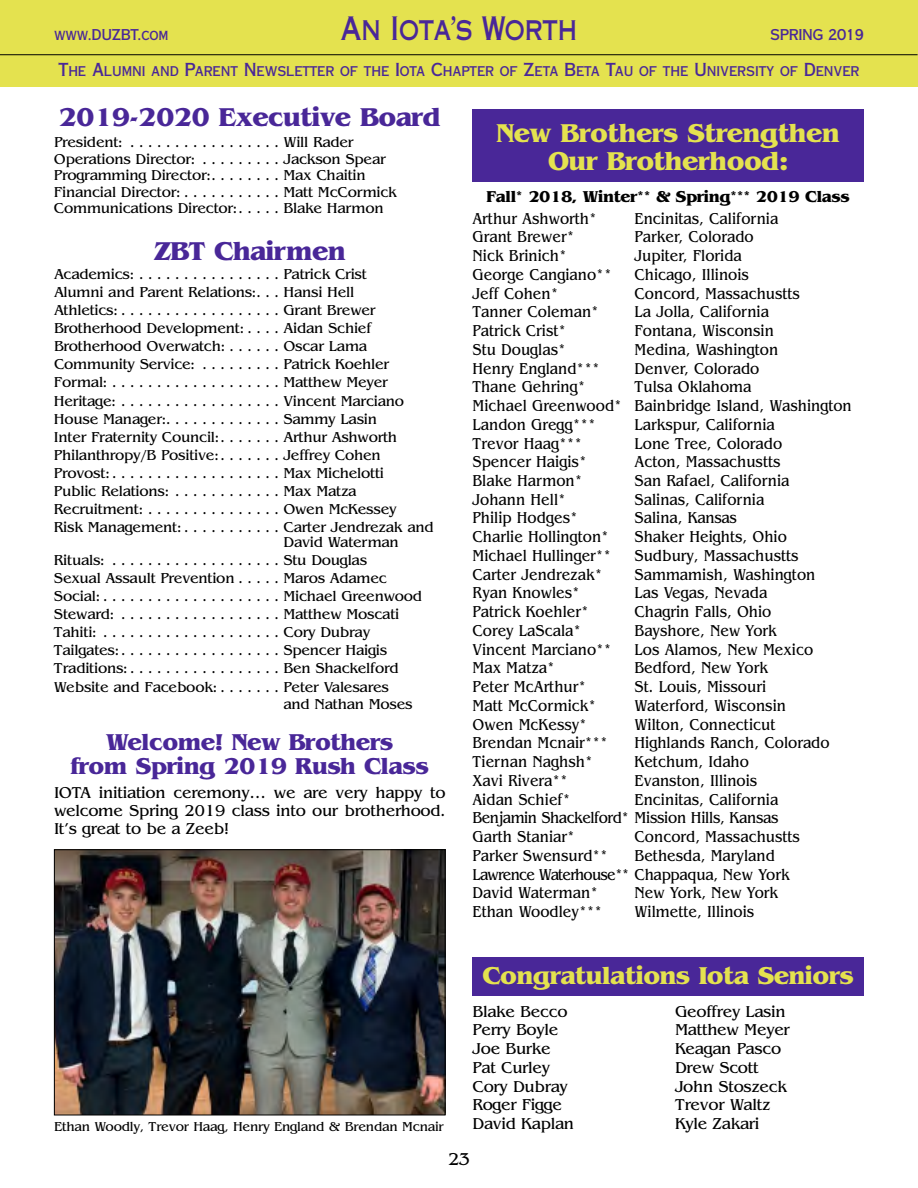
<style>
.page{position:relative;width:918px;height:1188px;background:#fff}
.page>*{position:absolute;margin:0;border:0;box-sizing:border-box;transform-origin:0 0}
.t1{font:32.4px "Copperplate Thirty One AB";letter-spacing:-.025em;color:#492798;scale:.74 1}
.t2{font:700 27px/28.5px "Benguiat";letter-spacing:-.02em;color:#e4e24f;text-align:center}
.t3{font:700 27px "Benguiat";letter-spacing:-.02em;color:#492798}
.t4{font:700 25.5px "Benguiat";letter-spacing:-.02em;color:#e4e24f}
.t5{font:700 24px/24px "Benguiat";letter-spacing:-.02em;color:#492798;text-align:center}
.t6{font:18px "Benguiat";color:#000}
.t7{font:16.5px/18.8px "Benguiat";color:#000;scale:.9 1}
.t8{font:16.5px "Benguiat";letter-spacing:-.02em;color:#000}
.t9{font:16.5px/18px "Benguiat";color:#000;text-align:justify}
.t10{font:700 16.5px "Benguiat";letter-spacing:-.02em;color:#000}
.t11{font:15px/18px "Benguiat";letter-spacing:-.02em;color:#000}
.t12{font:15px "Copperplate Thirty AB";letter-spacing:-.02em;color:#492798}
.t13{font:13.5px "Copperplate Thirty AB";letter-spacing:-.01em;color:#492798}
.t14{font:13.5px "Benguiat";letter-spacing:-.02em;color:#000}
.s1{font-size:18px}
</style>
<div class="page">
<div style="left:0;top:0;width:918px;height:87px;background:#e4e24f"></div>
<hr style="left:0;top:54px;width:918px;height:1px;background:#000">
<div style="left:472px;top:957px;width:392px;height:39px;background:#492798"></div>
<div style="left:472px;top:110px;width:392px;height:72px;background:#492798"></div>
<img style="left:56px;top:851px;width:387px;height:262px">
<div style="left:54px;top:849px;width:391px;height:266px;border:1px solid #000"></div>
<h1 class="t1" style="left:340px;top:17px;width:322px">An Iota’s Worth</h1>
<p class="t12" style="left:54px;top:30px;width:116px">www.DUZBT.com</p>
<p class="t12" style="left:770px;top:30px;width:95px">SPRING 2019</p>
<p class="t13" style="left:58px;top:66px;width:803px"><span class="s1">T</span>HE <span class="s1">A</span>LUMNI AND <span class="s1">P</span>ARENT <span class="s1">N</span>EWSLETTER OF THE <span class="s1">I</span>OTA <span class="s1">C</span>HAPTER OF <span class="s1">Z</span>ETA <span class="s1">B</span>ETA <span class="s1">T</span>AU OF THE <span class="s1">U</span>NIVERSITY OF <span class="s1">D</span>ENVER</p>
<h2 class="t3" style="left:58px;top:101px;width:384px">2019-2020 Executive Board</h2>
<p class="t11" style="left:54px;top:134px;width:344px;line-height:16.5px">President: . . . . . . . . . . . . . . . . . Will Rader Operations Director: . . . . . . . . . Jackson Spear Programming Director:. . . . . . . . Max Chaitin Financial Director: . . . . . . . . . . . Matt McCormick Communications Director:. . . . . Blake Harmon</p>
<h2 class="t3" style="left:154px;top:235px;width:193px">ZBT Chairmen</h2>
<p class="t11" style="left:54px;top:265px;width:381px">Academics: . . . . . . . . . . . . . . . . Patrick Crist<br>Alumni and Parent Relations:. . . Hansi Hell<br>Athletics: . . . . . . . . . . . . . . . . . . Grant Brewer Brotherhood Development: . . . . Aidan Schief Brotherhood Overwatch: . . . . . . Oscar Lama Community Service: . . . . . . . . . Patrick Koehler Formal: . . . . . . . . . . . . . . . . . . . Matthew Meyer Heritage: . . . . . . . . . . . . . . . . . . Vincent Marciano House Manager:. . . . . . . . . . . . . Sammy Lasin<br>Inter Fraternity Council:. . . . . . . Arthur Ashworth Philanthropy/B Positive:. . . . . . . Jeffrey Cohen Provost:. . . . . . . . . . . . . . . . . . . Max Michelotti<br>Public Relations: . . . . . . . . . . . . Max Matza Recruitment: . . . . . . . . . . . . . . . Owen McKessey<br>Risk Management: . . . . . . . . . . . Carter Jendrezak and</p>
<p class="t11" style="left:54px;top:533px;width:370px;text-indent:230px">David Waterman Rituals: . . . . . . . . . . . . . . . . . . . Stu Douglas<br>Sexual Assault Prevention . . . . . Maros Adamec Social: . . . . . . . . . . . . . . . . . . . . Michael Greenwood Steward: . . . . . . . . . . . . . . . . . . Matthew Moscati Tahiti: . . . . . . . . . . . . . . . . . . . . Cory Dubray Tailgates:. . . . . . . . . . . . . . . . . . Spencer Haigis Traditions: . . . . . . . . . . . . . . . . . Ben Shackelford</p>
<p class="t11" style="left:284px;top:679px;width:131px;line-height:16.5px;text-indent:-230px">Website and Facebook: . . . . . . . Peter Valesares and Nathan Moses</p>
<h2 class="t2" style="left:497px;top:118px;width:345px">New Brothers Strengthen<br>Our Brotherhood:</h2>
<p class="t10" style="left:487px;top:186px;width:365px">Fall* 2018, Winter** &amp; Spring*** 2019 Class</p>
<p class="t7" style="left:473px;top:209px;width:140px">Arthur Ashworth*</p>
<p class="t7" style="left:635px;top:209px;width:161px">Encinitas, California</p>
<p class="t7" style="left:473px;top:227px;width:115px">Grant Brewer*</p>
<p class="t7" style="left:635px;top:227px;width:134px">Parker, Colorado</p>
<p class="t7" style="left:473px;top:246px;width:106px">Nick Brinich*</p>
<p class="t7" style="left:635px;top:246px;width:121px">Jupiter, Florida</p>
<p class="t7" style="left:473px;top:265px;width:156px">George Cangiano**</p>
<p class="t7" style="left:635px;top:265px;width:129px">Chicago, Illinois</p>
<p class="t7" style="left:473px;top:284px;width:97px">Jeff Cohen*</p>
<p class="t7" style="left:635px;top:284px;width:185px">Concord, Massachustts</p>
<p class="t7" style="left:473px;top:302px;width:142px">Tanner Coleman*</p>
<p class="t7" style="left:635px;top:302px;width:151px">La Jolla, California</p>
<p class="t7" style="left:473px;top:321px;width:106px">Patrick Crist*</p>
<p class="t7" style="left:635px;top:321px;width:156px">Fontana, Wisconsin</p>
<p class="t7" style="left:473px;top:340px;width:105px">Stu Douglas*</p>
<p class="t7" style="left:635px;top:340px;width:161px">Medina, Washington</p>
<p class="t7" style="left:473px;top:358px;width:143px">Henry England***</p>
<p class="t7" style="left:635px;top:358px;width:140px">Denver, Colorado</p>
<p class="t7" style="left:473px;top:377px;width:127px">Thane Gehring*</p>
<p class="t7" style="left:473px;top:377px;width:423px;text-indent:162px">Tulsa Oklahoma<br>Michael Greenwood* Bainbridge Island, Washington<br>Landon Gregg***</p>
<p class="t7" style="left:635px;top:415px;width:157px">Larkspur, California</p>
<p class="t7" style="left:473px;top:433px;width:124px">Trevor Haag***</p>
<p class="t7" style="left:635px;top:433px;width:166px">Lone Tree, Colorado</p>
<p class="t7" style="left:473px;top:452px;width:128px">Spencer Haigis*</p>
<p class="t7" style="left:635px;top:452px;width:164px">Acton, Massachustts</p>
<p class="t7" style="left:473px;top:471px;width:124px">Blake Harmon*</p>
<p class="t7" style="left:635px;top:471px;width:174px">San Rafael, California</p>
<p class="t7" style="left:473px;top:490px;width:105px">Johann Hell*</p>
<p class="t7" style="left:635px;top:490px;width:146px">Salinas, California</p>
<p class="t7" style="left:473px;top:508px;width:119px">Philip Hodges*</p>
<p class="t7" style="left:635px;top:508px;width:115px">Salina, Kansas</p>
<p class="t7" style="left:473px;top:527px;width:153px">Charlie Hollington*</p>
<p class="t7" style="left:635px;top:527px;width:171px">Shaker Heights, Ohio</p>
<p class="t7" style="left:473px;top:546px;width:156px">Michael Hullinger**</p>
<p class="t7" style="left:635px;top:546px;width:184px">Sudbury, Massachustts</p>
<p class="t7" style="left:473px;top:565px;width:146px">Carter Jendrezak*</p>
<p class="t7" style="left:635px;top:565px;width:202px">Sammamish, Washington</p>
<p class="t7" style="left:473px;top:583px;width:121px">Ryan Knowles*</p>
<p class="t7" style="left:635px;top:583px;width:149px">Las Vegas, Nevada</p>
<p class="t7" style="left:473px;top:602px;width:131px">Patrick Koehler*</p>
<p class="t7" style="left:635px;top:602px;width:154px">Chagrin Falls, Ohio</p>
<p class="t7" style="left:473px;top:621px;width:122px">Corey LaScala*</p>
<p class="t7" style="left:635px;top:621px;width:160px">Bayshore, New York</p>
<p class="t7" style="left:473px;top:640px;width:156px">Vincent Marciano**</p>
<p class="t7" style="left:635px;top:640px;width:200px">Los Alamos, New Mexico</p>
<p class="t7" style="left:473px;top:658px;width:93px">Max Matza*</p>
<p class="t7" style="left:635px;top:658px;width:150px">Bedford, New York</p>
<p class="t7" style="left:473px;top:677px;width:128px">Peter McArthur*</p>
<p class="t7" style="left:635px;top:677px;width:148px">St. Louis, Missouri</p>
<p class="t7" style="left:473px;top:696px;width:139px">Matt McCormick*</p>
<p class="t7" style="left:635px;top:696px;width:170px">Waterford, Wisconsin</p>
<p class="t7" style="left:473px;top:715px;width:129px">Owen McKessy*</p>
<p class="t7" style="left:635px;top:715px;width:158px">Wilton, Connecticut</p>
<p class="t7" style="left:473px;top:733px;width:152px">Brendan Mcnair***</p>
<p class="t7" style="left:635px;top:733px;width:218px">Highlands Ranch, Colorado</p>
<p class="t7" style="left:473px;top:752px;width:135px">Tiernan Naghsh*</p>
<p class="t7" style="left:635px;top:752px;width:129px">Ketchum, Idaho</p>
<p class="t7" style="left:473px;top:771px;width:108px">Xavi Rivera**</p>
<p class="t7" style="left:635px;top:771px;width:138px">Evanston, Illinois</p>
<p class="t7" style="left:473px;top:790px;width:110px">Aidan Schief*</p>
<h3 class="t5" style="left:70px;top:730px;width:360px">Welcome! New Brothers<br>from Spring 2019 Rush Class</h3>
<p class="t9" style="left:54px;top:783px;width:393px">IOTA initiation ceremony… we are very happy to welcome Spring 2019 class into our brotherhood.<br>It’s great to be a Zeeb!</p>
<p class="t7" style="left:473px;top:790px;width:342px;text-align:justify;text-indent:162px">Encinitas, California Benjamin Shackelford* Mission Hills, Kansas Garth Staniar*</p>
<p class="t7" style="left:635px;top:827px;width:185px">Concord, Massachustts</p>
<p class="t7" style="left:473px;top:846px;width:354px;text-indent:162px">Bethesda, Maryland<br>Lawrence Waterhouse** Chappaqua, New York<br>David Waterman*</p>
<p class="t7" style="left:473px;top:846px;width:152px">Parker Swensurd**</p>
<p class="t7" style="left:635px;top:883px;width:161px">New York, New York</p>
<p class="t14" style="left:54px;top:1119px;width:391px">Ethan Woodly, Trevor Haag, Henry England &amp; Brendan Mcnair</p>
<p class="t7" style="left:473px;top:902px;width:146px">Ethan Woodley***</p>
<p class="t7" style="left:635px;top:902px;width:135px">Wilmette, Illinois</p>
<h3 class="t4" style="left:482px;top:961px;width:373px">Congratulations Iota Seniors</h3>
<p class="t8" style="left:472px;top:1001px;width:97px">Blake Becco</p>
<p class="t8" style="left:675px;top:1001px;width:112px">Geoffrey Lasin</p>
<p class="t8" style="left:472px;top:1020px;width:87px">Perry Boyle</p>
<p class="t8" style="left:675px;top:1020px;width:116px">Matthew Meyer</p>
<p class="t8" style="left:472px;top:1039px;width:80px">Joe Burke</p>
<p class="t8" style="left:675px;top:1039px;width:108px">Keagan Pasco</p>
<p class="t8" style="left:472px;top:1057px;width:79px">Pat Curley</p>
<p class="t8" style="left:675px;top:1057px;width:85px">Drew Scott</p>
<p class="t8" style="left:472px;top:1076px;width:97px">Cory Dubray</p>
<p class="t8" style="left:675px;top:1076px;width:113px">John Stoszeck</p>
<p class="t8" style="left:472px;top:1095px;width:91px">Roger Figge</p>
<p class="t8" style="left:675px;top:1095px;width:97px">Trevor Waltz</p>
<p class="t8" style="left:472px;top:1114px;width:103px">David Kaplan</p>
<p class="t8" style="left:675px;top:1114px;width:86px">Kyle Zakari</p>
<p class="t6" style="left:448px;top:1148px;width:23px">23</p>
</div>
